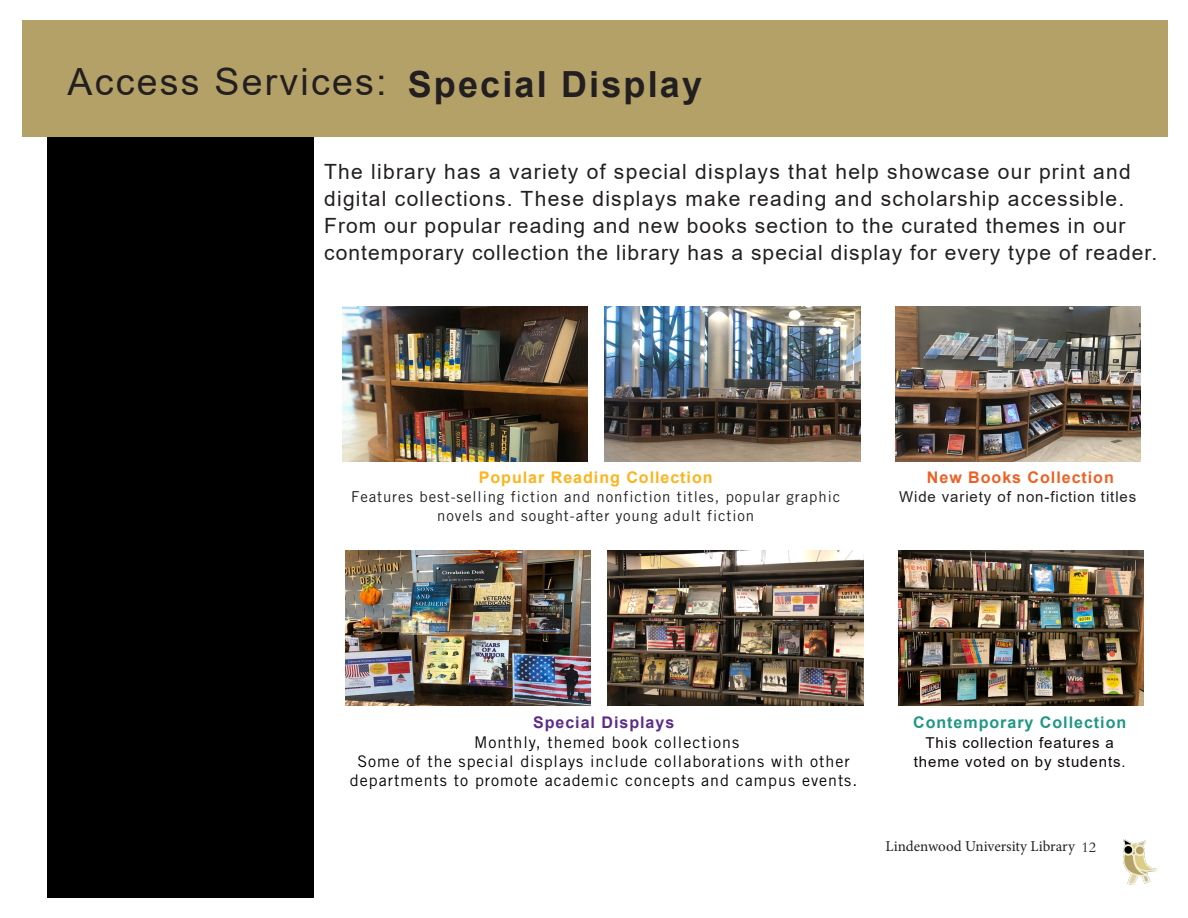
<style>
.page{position:relative;width:1188px;height:918px;background:#fff}
.page>*{position:absolute;margin:0;border:0;box-sizing:border-box;transform-origin:0 0}
.LARC_AR{font:37.5px "Arial";letter-spacing:.06em;color:#231f20}
.Body_Page_Subheading{font:700 36px "Arial";letter-spacing:.06em;color:#231f20}
.Body_Context{font:21px/27px "Arial";letter-spacing:.06em;color:#231f20}
.Body_Context-2{font:16.05px/19.2px "Trade Gothic";letter-spacing:.06em;color:#040503;text-align:center}
.Body_Context-3{font:700 16.05px "Arial";letter-spacing:.06em;color:#fcb41e}
.Body_Context-4{font:700 16.05px "Arial";letter-spacing:.06em;color:#219784}
.Body_Context-5{font:700 16.05px "Arial";letter-spacing:.06em;color:#ed6125}
.Body_Context-6{font:700 16.05px "Arial";letter-spacing:.06em;color:#5c2d88}
.Body_Context-7{font:15px/19.2px "Trade Gothic";letter-spacing:.06em;color:#231f20;text-align:center}
.Body_Context-8{font:15px/19.2px "Arial";letter-spacing:.06em;color:#0d0608;text-align:center}
.Body_Context-9{font:15px "Arial";letter-spacing:.06em;color:#231f20}
.t1{font:15px "Minion Pro";color:#231f20}
.s1{font-family:"Bembo Std"}
</style>
<div class="page">
<div style="left:47px;top:21px;width:267px;height:877px;background:#000"></div>
<div style="left:22px;top:20px;width:1146px;height:117px;background:#b4a168"></div>
<img style="left:1123px;top:839px;width:34px;height:46px">
<img style="left:604px;top:307px;width:256px;height:155px">
<img style="left:607px;top:551px;width:256px;height:155px">
<img style="left:343px;top:307px;width:245px;height:155px">
<img style="left:346px;top:551px;width:245px;height:155px">
<img style="left:895px;top:307px;width:245px;height:155px">
<img style="left:899px;top:551px;width:245px;height:155px">
<p class="LARC_AR" style="left:68px;top:56px;width:321px">Access Services:</p>
<p class="Body_Page_Subheading" style="left:408px;top:59px;width:296px">Special Display</p>
<p class="Body_Context" style="left:324px;top:158px;width:835px">The library has a variety of special displays that help showcase our print and digital collections. These displays make reading and scholarship accessible.<br>From our popular reading and new books section to the curated themes in our contemporary collection the library has a special display for every type of reader.</p>
<p class="Body_Context-3" style="left:479px;top:466px;width:235px">Popular Reading Collection</p>
<p class="Body_Context-7" style="left:351px;top:487px;width:491px">Features best-selling fiction and nonfiction titles, popular graphic novels and sought-after young adult fiction</p>
<p class="Body_Context-5" style="left:927px;top:466px;width:188px">New Books Collection</p>
<p class="Body_Context-9" style="left:899px;top:486px;width:239px">Wide variety of non-fiction titles</p>
<p class="Body_Context-6" style="left:533px;top:711px;width:143px">Special Displays</p>
<p class="Body_Context-2" style="left:474px;top:732px;width:267px">Monthly, themed book collections</p>
<p class="Body_Context-2" style="left:350px;top:751px;width:509px">Some of the special displays include collaborations with other departments to promote academic concepts and campus events.</p>
<p class="Body_Context-4" style="left:913px;top:711px;width:215px">Contemporary Collection</p>
<p class="Body_Context-8" style="left:914px;top:733px;width:213px">This collection features a theme voted on by students.</p>
<p class="t1" style="left:886px;top:836px;width:212px">Lindenwood University Library <span class="s1">12</span></p>
</div>
